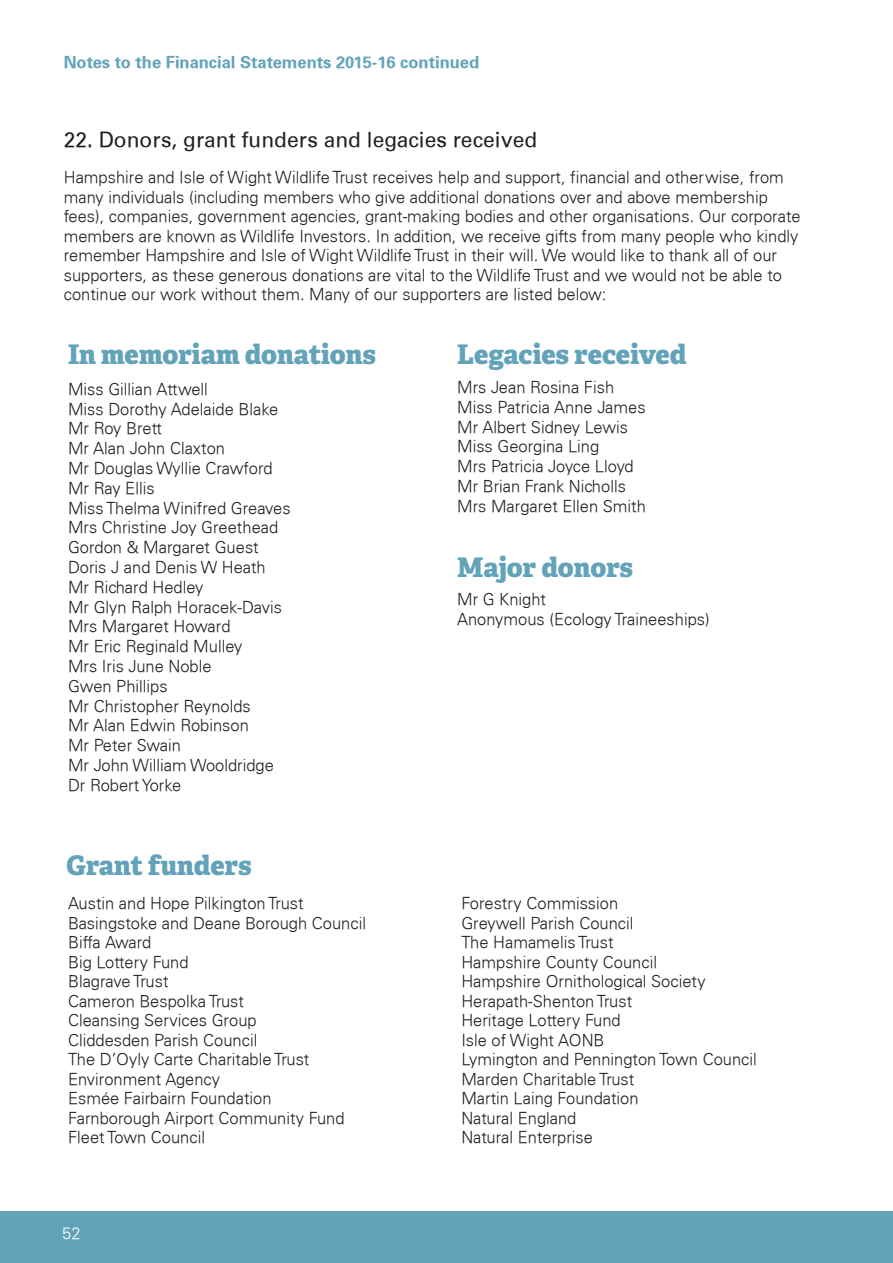
<style>
.page{position:relative;width:893px;height:1263px;background:#fff}
.page>*{position:absolute;margin:0;border:0;box-sizing:border-box;transform-origin:0 0}
.t1{font:800 27px "Adelle";color:#63a3b9}
.FN_Numbered_heading{font:21px "Univers";color:#231f20}
.Body_text{font:300 16.5px/19.5px "Univers";color:#231f20}
.t2{font:700 16.5px "Univers";color:#63a3b9}
.t3{font:300 16.5px "Univers";color:#fff}
</style>
<div class="page">
<div style="left:0;top:1212px;width:893px;height:51px;background:#63a3b9"></div>
<p class="t2" style="left:64px;top:53px;width:417px">Notes to the Financial Statements 2015-16 continued</p>
<p class="FN_Numbered_heading" style="left:64px;top:127px;width:475px">22. Donors, grant funders and legacies received</p>
<p class="Body_text" style="left:64px;top:168px;width:738px">Hampshire and Isle of Wight Wildlife Trust receives help and support, financial and otherwise, from many individuals (including members who give additional donations over and above membership fees), companies, government agencies, grant-making bodies and other organisations. Our corporate members are known as Wildlife Investors. In addition, we receive gifts from many people who kindly remember Hampshire and Isle of Wight Wildlife Trust in their will. We would like to thank all of our supporters, as these generous donations are vital to the Wildlife Trust and we would not be able to continue our work without them. Many of our supporters are listed below:</p>
<p class="t1" style="left:457px;top:334px;width:231px">Legacies received</p>
<p class="Body_text" style="left:457px;top:377px;width:159px">Mrs Jean Rosina Fish</p>
<p class="Body_text" style="left:457px;top:397px;width:190px">Miss Patricia Anne James</p>
<p class="Body_text" style="left:457px;top:417px;width:172px">Mr Albert Sidney Lewis</p>
<p class="Body_text" style="left:457px;top:437px;width:178px">Miss Georgina Ling<br>Mrs Patricia Joyce Lloyd</p>
<p class="Body_text" style="left:457px;top:476px;width:170px">Mr Brian Frank Nicholls</p>
<p class="Body_text" style="left:457px;top:496px;width:190px">Mrs Margaret Ellen Smith</p>
<p class="t1" style="left:68px;top:334px;width:310px">In memoriam donations</p>
<p class="Body_text" style="left:68px;top:379px;width:141px">Miss Gillian Attwell</p>
<p class="Body_text" style="left:68px;top:399px;width:212px">Miss Dorothy Adelaide Blake</p>
<p class="Body_text" style="left:68px;top:419px;width:95px">Mr Roy Brett</p>
<p class="Body_text" style="left:68px;top:439px;width:158px">Mr Alan John Claxton</p>
<p class="Body_text" style="left:68px;top:458px;width:206px">Mr Douglas Wyllie Crawford</p>
<p class="Body_text" style="left:68px;top:478px;width:88px">Mr Ray Ellis</p>
<p class="Body_text" style="left:68px;top:498px;width:224px">Miss Thelma Winifred Greaves</p>
<p class="Body_text" style="left:68px;top:518px;width:212px">Mrs Christine Joy Greethead</p>
<p class="Body_text" style="left:68px;top:538px;width:192px">Gordon &amp; Margaret Guest</p>
<p class="Body_text" style="left:68px;top:557px;width:199px">Doris J and Denis W Heath</p>
<p class="Body_text" style="left:68px;top:577px;width:137px">Mr Richard Hedley</p>
<p class="Body_text" style="left:68px;top:597px;width:216px">Mr Glyn Ralph Horacek-Davis</p>
<p class="Body_text" style="left:68px;top:617px;width:164px">Mrs Margaret Howard</p>
<p class="Body_text" style="left:68px;top:637px;width:176px">Mr Eric Reginald Mulley</p>
<p class="Body_text" style="left:68px;top:656px;width:145px">Mrs Iris June Noble</p>
<p class="Body_text" style="left:68px;top:676px;width:101px">Gwen Phillips</p>
<p class="Body_text" style="left:68px;top:696px;width:184px">Mr Christopher Reynolds</p>
<p class="Body_text" style="left:68px;top:716px;width:182px">Mr Alan Edwin Robinson</p>
<p class="Body_text" style="left:68px;top:736px;width:114px">Mr Peter Swain</p>
<p class="Body_text" style="left:68px;top:755px;width:207px">Mr John William Wooldridge</p>
<p class="Body_text" style="left:68px;top:775px;width:115px">Dr Robert Yorke</p>
<p class="t1" style="left:457px;top:547px;width:177px">Major donors</p>
<p class="Body_text" style="left:457px;top:590px;width:254px">Mr G Knight<br>Anonymous (Ecology Traineeships)</p>
<p class="t1" style="left:66px;top:845px;width:187px">Grant funders</p>
<p class="Body_text" style="left:68px;top:893px;width:237px">Austin and Hope Pilkington Trust</p>
<p class="Body_text" style="left:68px;top:913px;width:299px">Basingstoke and Deane Borough Council</p>
<p class="Body_text" style="left:68px;top:932px;width:85px">Biffa Award</p>
<p class="Body_text" style="left:68px;top:952px;width:122px">Big Lottery Fund</p>
<p class="Body_text" style="left:68px;top:971px;width:102px">Blagrave Trust</p>
<p class="Body_text" style="left:68px;top:991px;width:178px">Cameron Bespolka Trust</p>
<p class="Body_text" style="left:68px;top:1010px;width:190px">Cleansing Services Group</p>
<p class="Body_text" style="left:68px;top:1030px;width:191px">Cliddesden Parish Council</p>
<p class="Body_text" style="left:68px;top:1049px;width:243px">The D’Oyly Carte Charitable Trust</p>
<p class="Body_text" style="left:68px;top:1069px;width:154px">Environment Agency</p>
<p class="Body_text" style="left:68px;top:1088px;width:205px">Esmée Fairbairn Foundation</p>
<p class="Body_text" style="left:68px;top:1108px;width:278px">Farnborough Airport Community Fund</p>
<p class="Body_text" style="left:68px;top:1128px;width:139px">Fleet Town Council</p>
<p class="t3" style="left:62px;top:1224px;width:20px">52</p>
<p class="Body_text" style="left:461px;top:894px;width:158px">Forestry Commission</p>
<p class="Body_text" style="left:461px;top:913px;width:174px">Greywell Parish Council</p>
<p class="Body_text" style="left:461px;top:933px;width:154px">The Hamamelis Trust</p>
<p class="Body_text" style="left:461px;top:952px;width:197px">Hampshire County Council</p>
<p class="Body_text" style="left:461px;top:972px;width:246px">Hampshire Ornithological Society</p>
<p class="Body_text" style="left:461px;top:991px;width:172px">Herapath-Shenton Trust</p>
<p class="Body_text" style="left:461px;top:1011px;width:161px">Heritage Lottery Fund</p>
<p class="Body_text" style="left:461px;top:1030px;width:145px">Isle of Wight AONB</p>
<p class="Body_text" style="left:461px;top:1050px;width:297px">Lymington and Pennington Town Council</p>
<p class="Body_text" style="left:461px;top:1069px;width:174px">Marden Charitable Trust</p>
<p class="Body_text" style="left:461px;top:1089px;width:179px">Martin Laing Foundation</p>
<p class="Body_text" style="left:461px;top:1108px;width:117px">Natural England</p>
<p class="Body_text" style="left:461px;top:1128px;width:133px">Natural Enterprise</p>
</div>
